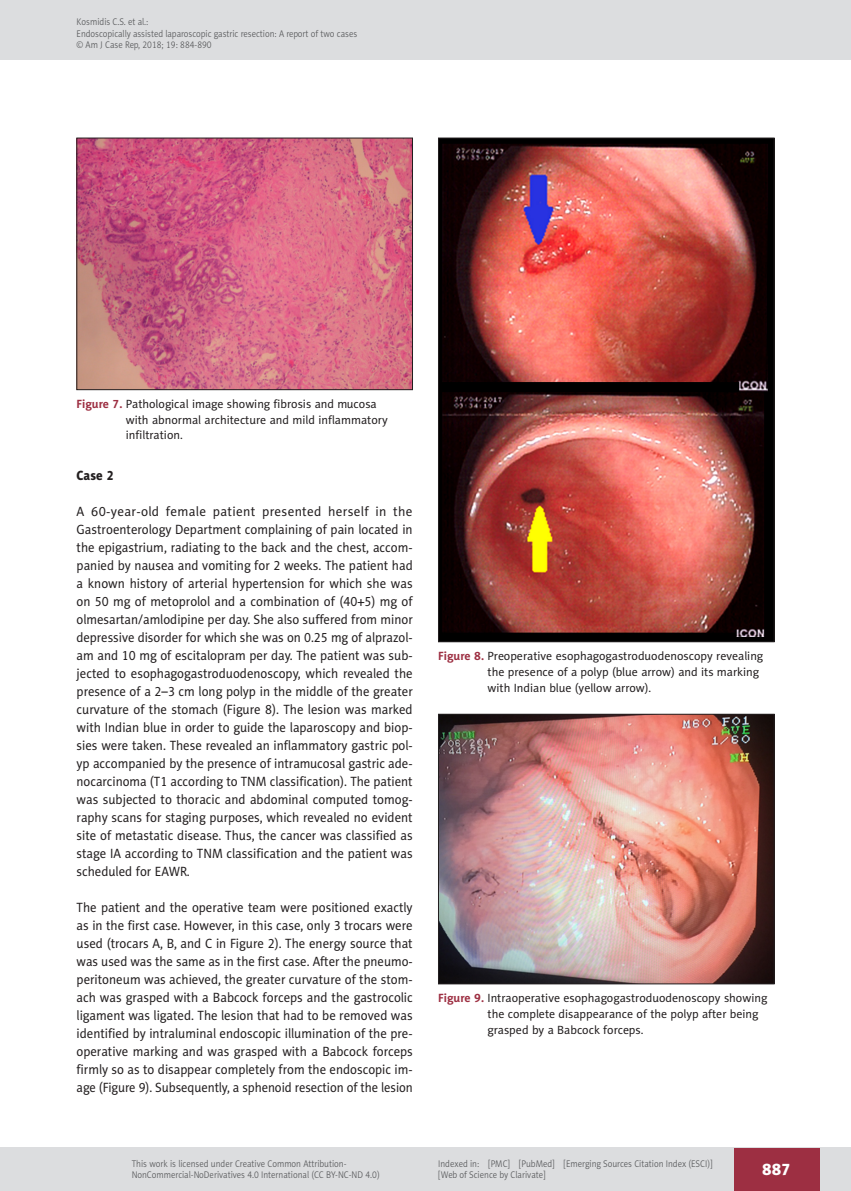
<style>
.page{position:relative;width:851px;height:1191px;background:#fff}
.page>*{position:absolute;margin:0;border:0;box-sizing:border-box;transform-origin:0 0}
.t1{font:16.5px "Naomi Sans EFN Heavy";color:#fff}
.AJCR_Body{font:13.5px/18px "Naomi Sans EFN";letter-spacing:-.005em;color:#231f20;text-align:justify}
.AJCR_Body-2{font:13.5px/18px "Naomi Sans EFN";letter-spacing:-.005em;color:#231f20;text-align:justify;scale:.95 1}
.AJCR_Headline_2{font:13.5px "Naomi Sans EFN Heavy";color:#231f20;scale:.95 1}
.AJCR_Rycina_tytul{font:12px/15.8px "Naomi Sans EFN";color:#231f20}
.t2{font:9.75px/11.2px "Naomi Sans EFN Light";color:#57585a;scale:.9 1}
.s1{font-weight:700;color:#9d2f42}
</style>
<div class="page">
<img style="left:79px;top:140px;width:331px;height:248px">
<img style="left:440px;top:716px;width:332px;height:266px">
<div style="left:438px;top:714px;width:336px;height:270px;border:1px solid #231f20"></div>
<img style="left:440px;top:140px;width:332px;height:500px">
<div style="left:0;top:1148px;width:850px;height:43px;background:#dcdddf"></div>
<div style="left:733px;top:1147px;width:86px;height:43px;background:#9d2f42"></div>
<div style="left:0;top:0;width:850px;height:60px;background:#dcdddf"></div>
<p class="t2" style="left:77px;top:16px;width:313px">Kosmidis C.S. et al.:<br>Endoscopically assisted laparoscopic gastric resection: A report of two cases © Am J Case Rep, 2018; 19: 884-890</p>
<p class="AJCR_Rycina_tytul" style="left:126px;top:396px;width:263px;text-indent:-49px"><span class="s1">Figure 7.</span> Pathological image showing fibrosis and mucosa with abnormal architecture and mild inflammatory infiltration.</p>
<p class="AJCR_Headline_2" style="left:77px;top:467px;width:41px">Case 2</p>
<p class="AJCR_Body" style="left:77px;top:502px;width:337px">A 60-year-old female patient presented herself in the Gastroenterology Department complaining of pain located in the epigastrium, radiating to the back and the chest, accom&shy;panied by nausea and vomiting for 2 weeks. The patient had a known history of arterial hypertension for which she was on 50 mg of metoprolol and a combination of (40+5) mg of olmesartan/amlodipine per day. She also suffered from minor depressive disorder for which she was on 0.25 mg of alprazol&shy;am and 10 mg of escitalopram per day. The patient was sub&shy;jected to esophagogastroduodenoscopy, which revealed the presence of a 2–3 cm long polyp in the middle of the greater curvature of the stomach (Figure 8). The lesion was marked with Indian blue in order to guide the laparoscopy and biop&shy;sies were taken. These revealed an inflammatory gastric pol&shy;yp accompanied by the presence of intramucosal gastric ade&shy;nocarcinoma (T1 according to TNM classification). The patient was subjected to thoracic and abdominal computed tomog&shy;raphy scans for staging purposes, which revealed no evident site of metastatic disease. Thus, the cancer was classified as stage IA according to TNM classification and the patient was scheduled for EAWR.</p>
<p class="AJCR_Body-2" style="left:77px;top:898px;width:355px">The patient and the operative team were positioned exactly as in the first case. However, in this case, only 3 trocars were used (trocars A, B, and C in Figure 2). The energy source that was used was the same as in the first case. After the pneumo&shy;peritoneum was achieved, the greater curvature of the stom&shy;ach was grasped with a Babcock forceps and the gastrocolic ligament was ligated. The lesion that had to be removed was identified by intraluminal endoscopic illumination of the pre&shy;operative marking and was grasped with a Babcock forceps firmly so as to disappear completely from the endoscopic im&shy;age (Figure 9). Subsequently, a sphenoid resection of the lesion</p>
<p class="AJCR_Rycina_tytul" style="left:487px;top:648px;width:277px;text-indent:-49px"><span class="s1">Figure 8.</span> Preoperative esophagogastroduodenoscopy revealing the presence of a polyp (blue arrow) and its marking with Indian blue (yellow arrow).</p>
<p class="AJCR_Rycina_tytul" style="left:487px;top:990px;width:281px;text-indent:-49px"><span class="s1">Figure 9.</span> Intraoperative esophagogastroduodenoscopy showing the complete disappearance of the polyp after being grasped by a Babcock forceps.</p>
<p class="t2" style="left:132px;top:1158px;width:277px">This work is licensed under Creative Common Attribution-<br>NonCommercial-NoDerivatives 4.0 International (CC BY-NC-ND 4.0)</p>
<p class="t2" style="left:438px;top:1158px;width:306px">Indexed in: [PMC] [PubMed] [Emerging Sources Citation Index (ESCI)] [Web of Science by Clarivate]</p>
<p class="t1" style="left:762px;top:1159px;width:30px">887</p>
</div>
